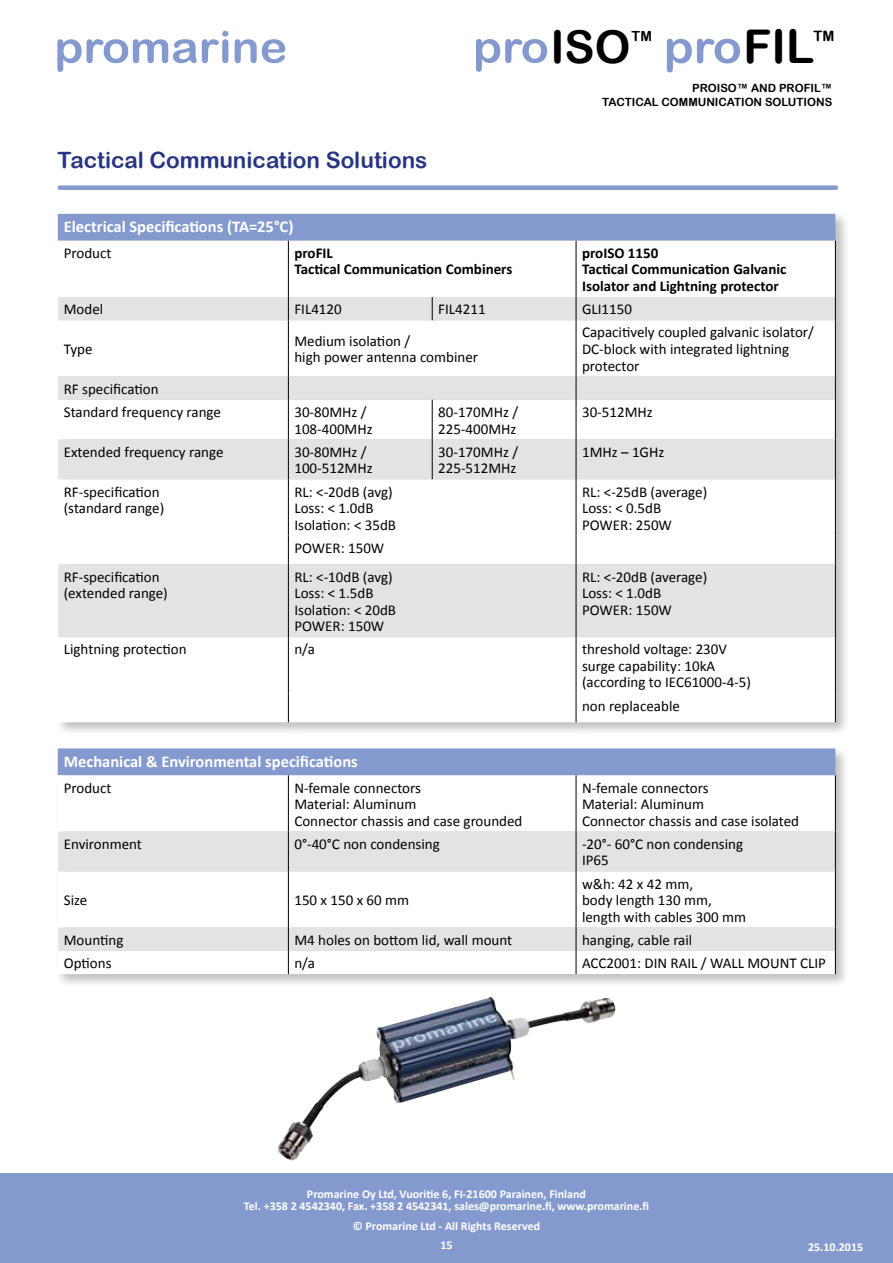
<style>
.page{position:relative;width:893px;height:1263px;background:#fff}
.page>*{position:absolute;margin:0;border:0;box-sizing:border-box;transform-origin:0 0}
.t1{font:46.5px "Arial Rounded MT Bold";color:#000}
.t2{font:45.3px "Arial Rounded MT Bold";color:#000}
.t3{font:22.5px "Arial Rounded MT Bold";color:#283583}
.t4{font:700 16.5px "Calibri";color:#fff}
.t5{font:15px/16.5px "Calibri";color:#000}
.t6{font:700 15px/16.5px "Calibri";color:#000}
.t7{font:14.4px "Arial Rounded MT Bold";color:#000}
.t8{font:13.95px "Arial Rounded MT Bold";color:#000}
.t9{font:700 12px/12px "Calibri";color:#fff;text-align:center}
.t10{font:11.25px "Arial Rounded MT Bold";color:#000}
</style>
<div class="page">
<div style="left:0;top:1174px;width:893px;height:89px;background:#849acf"></div>
<div style="left:55px;top:212px;width:795px;height:524px;background:#000;opacity:.25"></div>
<div style="left:58px;top:214px;width:777px;height:27px;background:#849acf"></div>
<svg style="left:58px;top:241px;width:777px;height:481px"></svg>
<svg style="left:58px;top:297px;width:777px;height:340px"></svg>
<hr style="left:57px;top:241px;width:1px;height:56px;background:#fff">
<hr style="left:288px;top:241px;width:1px;height:56px;background:#000">
<hr style="left:576px;top:241px;width:1px;height:56px;background:#000">
<hr style="left:835px;top:241px;width:1px;height:56px;background:#000">
<svg style="left:57px;top:297px;width:1px;height:23px"></svg>
<svg style="left:288px;top:297px;width:1px;height:23px"></svg>
<svg style="left:432px;top:297px;width:1px;height:23px"></svg>
<svg style="left:576px;top:297px;width:1px;height:23px"></svg>
<svg style="left:835px;top:297px;width:1px;height:23px"></svg>
<hr style="left:57px;top:320px;width:1px;height:56px;background:#fff">
<hr style="left:288px;top:320px;width:1px;height:56px;background:#000">
<hr style="left:576px;top:320px;width:1px;height:56px;background:#000">
<hr style="left:835px;top:320px;width:1px;height:56px;background:#000">
<svg style="left:57px;top:376px;width:1px;height:24px"></svg>
<svg style="left:288px;top:376px;width:1px;height:24px"></svg>
<svg style="left:576px;top:376px;width:1px;height:24px"></svg>
<svg style="left:835px;top:376px;width:1px;height:24px"></svg>
<hr style="left:57px;top:400px;width:1px;height:39px;background:#fff">
<hr style="left:288px;top:400px;width:1px;height:39px;background:#000">
<hr style="left:432px;top:400px;width:1px;height:39px;background:#000">
<hr style="left:576px;top:400px;width:1px;height:39px;background:#000">
<hr style="left:835px;top:400px;width:1px;height:39px;background:#000">
<hr style="left:57px;top:439px;width:1px;height:40px;background:#fff">
<hr style="left:57px;top:479px;width:1px;height:56px;background:#fff">
<svg style="left:57px;top:535px;width:1px;height:29px"></svg>
<hr style="left:57px;top:564px;width:1px;height:73px;background:#fff">
<hr style="left:57px;top:637px;width:1px;height:56px;background:#fff">
<svg style="left:57px;top:693px;width:1px;height:29px"></svg>
<hr style="left:288px;top:439px;width:1px;height:40px;background:#000">
<hr style="left:288px;top:479px;width:1px;height:56px;background:#000">
<svg style="left:288px;top:535px;width:1px;height:29px"></svg>
<hr style="left:288px;top:564px;width:1px;height:73px;background:#000">
<hr style="left:288px;top:637px;width:1px;height:56px;background:#000">
<svg style="left:288px;top:693px;width:1px;height:29px"></svg>
<hr style="left:432px;top:439px;width:1px;height:40px;background:#000">
<hr style="left:576px;top:439px;width:1px;height:40px;background:#000">
<hr style="left:835px;top:439px;width:1px;height:40px;background:#000">
<hr style="left:576px;top:479px;width:1px;height:56px;background:#000">
<hr style="left:835px;top:479px;width:1px;height:56px;background:#000">
<svg style="left:576px;top:535px;width:1px;height:29px"></svg>
<svg style="left:835px;top:535px;width:1px;height:29px"></svg>
<hr style="left:576px;top:564px;width:1px;height:73px;background:#000">
<hr style="left:835px;top:564px;width:1px;height:73px;background:#000">
<hr style="left:576px;top:637px;width:1px;height:56px;background:#000">
<hr style="left:835px;top:637px;width:1px;height:56px;background:#000">
<svg style="left:576px;top:693px;width:1px;height:29px"></svg>
<svg style="left:835px;top:693px;width:1px;height:29px"></svg>
<div style="left:55px;top:746px;width:795px;height:242px;background:#000;opacity:.25"></div>
<div style="left:58px;top:748px;width:777px;height:27px;background:#849acf"></div>
<svg style="left:58px;top:775px;width:777px;height:199px"></svg>
<svg style="left:58px;top:831px;width:777px;height:120px;fill:#e3e3e3"></svg>
<hr style="left:57px;top:775px;width:1px;height:56px;background:#fff">
<hr style="left:288px;top:775px;width:1px;height:56px;background:#000">
<hr style="left:576px;top:775px;width:1px;height:56px;background:#000">
<hr style="left:835px;top:775px;width:1px;height:56px;background:#000">
<hr style="left:57px;top:831px;width:1px;height:40px;background:#fff">
<hr style="left:288px;top:831px;width:1px;height:40px;background:#000">
<hr style="left:576px;top:831px;width:1px;height:40px;background:#000">
<hr style="left:835px;top:831px;width:1px;height:40px;background:#000">
<hr style="left:57px;top:871px;width:1px;height:56px;background:#fff">
<hr style="left:288px;top:871px;width:1px;height:56px;background:#000">
<hr style="left:576px;top:871px;width:1px;height:56px;background:#000">
<hr style="left:835px;top:871px;width:1px;height:56px;background:#000">
<svg style="left:57px;top:927px;width:1px;height:47px"></svg>
<svg style="left:288px;top:927px;width:1px;height:47px"></svg>
<svg style="left:576px;top:927px;width:1px;height:47px"></svg>
<svg style="left:835px;top:927px;width:1px;height:47px"></svg>
<svg style="left:57px;top:31px;width:171px;height:41px"></svg>
<svg style="left:235px;top:39px;width:50px;height:24px"></svg>
<div style="left:60px;top:185px;width:776px;height:5px;background:#849acf"></div>
<svg style="left:667px;top:39px;width:73px;height:33px"></svg>
<svg style="left:476px;top:39px;width:71px;height:33px"></svg>
<img style="left:277px;top:998px;width:288px;height:162px">
<h2 class="t2" style="left:550px;top:20px;width:82px">ISO</h2>
<p class="t8" style="left:632px;top:28px;width:22px">TM</p>
<h1 class="t1" style="left:743px;top:19px;width:72px">FIL</h1>
<p class="t7" style="left:814px;top:27px;width:22px">TM</p>
<p class="t10" style="left:692px;top:82px;width:142px">PROISO™ AN D PROFIL™</p>
<h3 class="t3" style="left:57px;top:147px;width:372px">TACTICAL COMMUNICATION SOLUTIONS</h3>
<p class="t10" style="left:602px;top:95px;width:15px">TACTICAL</p>
<p class="t10" style="left:662px;top:95px;width:19px">COMM</p>
<p class="t10" style="left:698px;top:95px;width:17px">UNICATION</p>
<p class="t10" style="left:765px;top:95px;width:40px">SOLUTIONS</p>
<p class="t4" style="left:64px;top:216px;width:231px">Electrical Specifications (TA=25°C)</p>
<p class="t5" style="left:64px;top:245px;width:49px">Product</p>
<p class="t6" style="left:294px;top:245px;width:220px">proFIL<br>Tactical Communication Combiners</p>
<p class="t6" style="left:582px;top:245px;width:206px">proISO 1150<br>Tactical Communication Galvanic<br>Isolator and Lightning protector</p>
<p class="t5" style="left:64px;top:301px;width:41px">Model</p>
<p class="t5" style="left:294px;top:301px;width:49px">FIL4120</p>
<p class="t5" style="left:438px;top:301px;width:49px">FIL4211</p>
<p class="t5" style="left:582px;top:301px;width:51px">GLI1150</p>
<p class="t5" style="left:64px;top:341px;width:30px">Type</p>
<p class="t5" style="left:294px;top:333px;width:185px">Medium isolation /<br>high power antenna combiner</p>
<p class="t5" style="left:582px;top:324px;width:233px">Capacitively coupled galvanic isolator/<br>DC-block with integrated lightning protector</p>
<p class="t5" style="left:64px;top:377px;width:159px;line-height:23.2px">RF specification<br>Standard frequency range</p>
<p class="t5" style="left:294px;top:404px;width:80px">30-80MHz /<br>108-400MHz</p>
<p class="t5" style="left:438px;top:404px;width:81px">80-170MHz /<br>225-400MHz</p>
<p class="t5" style="left:582px;top:404px;width:72px">30-512MHz</p>
<p class="t5" style="left:64px;top:444px;width:161px">Extended frequency range</p>
<p class="t5" style="left:294px;top:444px;width:80px">30-80MHz /<br>100-512MHz</p>
<p class="t5" style="left:438px;top:444px;width:81px">30-170MHz /<br>225-512MHz</p>
<p class="t5" style="left:582px;top:444px;width:84px">1MHz – 1GHz</p>
<p class="t5" style="left:64px;top:483px;width:102px">RF-specification (standard range)</p>
<p class="t5" style="left:294px;top:483px;width:103px">RL: &lt;-20dB (avg)<br>Loss: &lt; 1.0dB<br>Isolation: &lt; 35dB</p>
<p class="t5" style="left:582px;top:483px;width:127px">RL: &lt;-25dB (average)<br>Loss: &lt; 0.5dB<br>POWER: 250W</p>
<p class="t5" style="left:294px;top:540px;width:91px">POWER: 150W</p>
<p class="t5" style="left:64px;top:568px;width:106px">RF-specification (extended range)</p>
<p class="t5" style="left:294px;top:568px;width:103px">RL: &lt;-10dB (avg)<br>Loss: &lt; 1.5dB<br>Isolation: &lt; 20dB<br>POWER: 150W</p>
<p class="t5" style="left:582px;top:568px;width:127px">RL: &lt;-20dB (average)<br>Loss: &lt; 1.0dB<br>POWER: 150W</p>
<p class="t5" style="left:64px;top:641px;width:124px">Lightning protection</p>
<p class="t5" style="left:294px;top:641px;width:22px">n/a</p>
<p class="t5" style="left:582px;top:641px;width:170px">threshold voltage: 230V surge capability: 10kA (according to IEC61000-4-5)</p>
<p class="t5" style="left:582px;top:697px;width:99px">non replaceable</p>
<p class="t4" style="left:64px;top:751px;width:296px">Mechanical &amp; Environmental specifications</p>
<p class="t5" style="left:64px;top:779px;width:49px">Product</p>
<p class="t5" style="left:294px;top:779px;width:230px">N-female connectors<br>Material: Aluminum<br>Connector chassis and case grounded</p>
<p class="t5" style="left:582px;top:779px;width:219px">N-female connectors<br>Material: Aluminum<br>Connector chassis and case isolated</p>
<p class="t5" style="left:64px;top:836px;width:80px">Environment</p>
<p class="t5" style="left:294px;top:836px;width:147px">0°-40°C non condensing</p>
<p class="t5" style="left:582px;top:836px;width:163px">-20°- 60°C non condensing<br>IP65</p>
<p class="t5" style="left:64px;top:892px;width:25px">Size</p>
<p class="t5" style="left:294px;top:892px;width:116px">150 x 150 x 60 mm</p>
<p class="t5" style="left:582px;top:875px;width:165px">w&amp;h: 42 x 42 mm,<br>body length 130 mm, length with cables 300 mm</p>
<p class="t5" style="left:64px;top:932px;width:61px">Mounting</p>
<p class="t5" style="left:294px;top:932px;width:219px">M4 holes on bottom lid, wall mount</p>
<p class="t5" style="left:582px;top:932px;width:112px">hanging, cable rail</p>
<p class="t5" style="left:64px;top:955px;width:49px">Options</p>
<p class="t5" style="left:294px;top:955px;width:22px">n/a</p>
<p class="t5" style="left:582px;top:955px;width:245px">ACC2001: DIN RAIL / WALL MOUNT CLIP</p>
<p class="t9" style="left:244px;top:1188px;width:407px">Promarine Oy Ltd, Vuoritie 6, FI-21600 Parainen, Finland<br>Tel. +358 2 4542340, Fax. +358 2 4542341, sales@promarine.fi, www.promarine.fi</p>
<p class="t9" style="left:353px;top:1216px;width:189px;line-height:19.5px">© Promarine Ltd - All Rights Reserved<br>15</p>
<p class="t9" style="left:808px;top:1241px;width:57px">25.10.2015</p>
</div>
